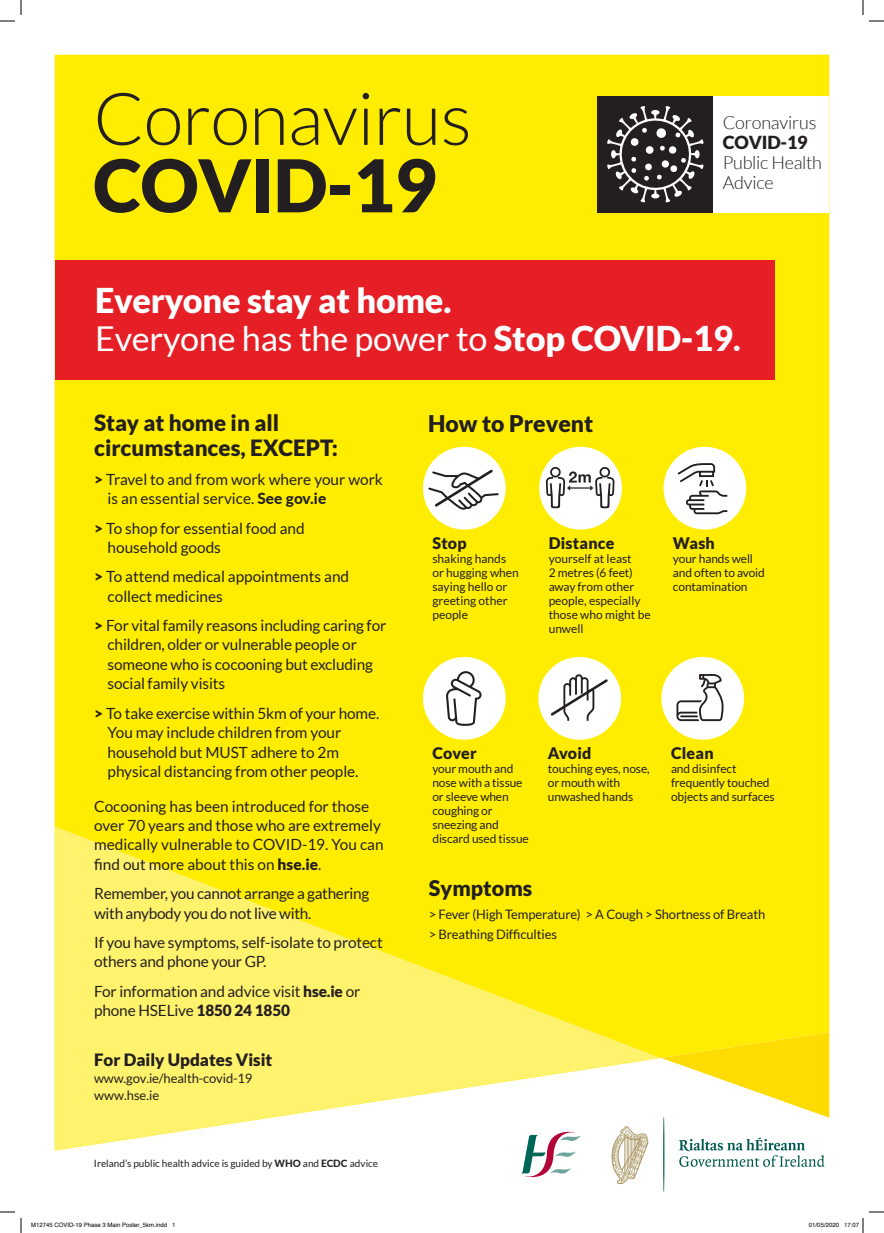
<style>
.page{position:relative;width:884px;height:1233px;background:#fff}
.page>*{position:absolute;margin:0;border:0;box-sizing:border-box;transform-origin:0 0}
.t1{font:300 72.8px "Lato";letter-spacing:-.01em;color:#231f20}
.t2{font:900 72.8px "Lato";letter-spacing:-.01em;color:#231f20}
.t3{font:900 34.2px/38px "Lato";letter-spacing:-.005em;color:#fff}
.t4{font:900 23px "Lato";color:#231f20}
.t5{font:900 22.4px/24.3px "Lato";color:#231f20}
.t6{font:900 21.5px "Lato";color:#231f20}
.t7{font:300 18px/20px "Lato";letter-spacing:-.01em;color:#231f20}
.t8{font:900 18px "Lato";letter-spacing:-.01em;color:#231f20}
.t9{font:900 17px "Lato";color:#231f20}
.t10{font:900 16px "Lato";letter-spacing:.015em;color:#231f20}
.t11{font:15.4px/19.5px "Lato";letter-spacing:-.01em;color:#231f20}
.t12{font:13px/17px "Lato";letter-spacing:-.01em;color:#231f20}
.t13{font:12px/14px "Lato";letter-spacing:-.01em;color:#231f20}
.t14{font:10px "Lato";color:#231f20}
.t15{font:6px "Helvetica";color:#000}
.s1{font-weight:400}
.s2{font-weight:800}
.s3{font-weight:900}
</style>
<div class="page">
<div style="left:55px;top:55px;width:774px;height:977px;background:#ffed01"></div>
<svg style="left:55px;top:826px;width:606px;height:324px;background:#fef158"></svg>
<svg style="left:521px;top:1128px;width:60px;height:50px"></svg>
<svg style="left:661px;top:1032px;width:168px;height:159px"></svg>
<svg style="left:611px;top:1126px;width:37px;height:58px"></svg>
<div style="left:597px;top:96px;width:116px;height:116px;background:#231f20"></div>
<div style="left:713px;top:96px;width:116px;height:116px;background:#fff"></div>
<svg style="left:607px;top:106px;width:96px;height:96px"></svg>
<div style="left:663px;top:447px;width:83px;height:82px;background:#fff;border-radius:50%"></div>
<svg style="left:678px;top:463px;width:49px;height:51px"></svg>
<div style="left:423px;top:657px;width:83px;height:82px;background:#fff;border-radius:50%"></div>
<svg style="left:446px;top:671px;width:36px;height:55px"></svg>
<div style="left:538px;top:657px;width:83px;height:82px;background:#fff;border-radius:50%"></div>
<svg style="left:551px;top:674px;width:57px;height:47px"></svg>
<div style="left:661px;top:657px;width:83px;height:82px;background:#fff;border-radius:50%"></div>
<svg style="left:676px;top:674px;width:47px;height:47px"></svg>
<div style="left:423px;top:447px;width:83px;height:82px;background:#fff;border-radius:50%"></div>
<svg style="left:428px;top:469px;width:71px;height:40px"></svg>
<div style="left:539px;top:447px;width:83px;height:82px;background:#fff;border-radius:50%"></div>
<svg style="left:546px;top:467px;width:68px;height:41px"></svg>
<div style="left:55px;top:260px;width:720px;height:120px;background:#e61e25"></div>
<svg style="left:0;top:1211px;width:15px;height:1px"></svg>
<svg style="left:869px;top:1211px;width:15px;height:1px"></svg>
<svg style="left:0;top:0;width:22px;height:22px"></svg>
<svg style="left:20px;top:1218px;width:2px;height:15px"></svg>
<svg style="left:862px;top:0;width:22px;height:22px"></svg>
<svg style="left:862px;top:1218px;width:2px;height:15px"></svg>
<h1 class="t1" style="left:93px;top:80px;width:380px">Coronavirus</h1>
<h1 class="t2" style="left:93px;top:143px;width:345px">COVID-19</h1>
<p class="t7" style="left:723px;top:113px;width:95px">Coronavirus</p>
<p class="t8" style="left:723px;top:132px;width:86px">COVID-19</p>
<p class="t7" style="left:723px;top:153px;width:101px">Public Health<br>Advice</p>
<h2 class="t3" style="left:95px;top:281px;width:647px">Everyone stay at home.<br><span class="s1">Everyone has the power to</span> Stop COVID-19<span class="s2">.</span></h2>
<h3 class="t5" style="left:94px;top:410px;width:245px">Stay at home in all circumstances, EXCEPT:</h3>
<p class="t11" style="left:108px;top:469px;width:277px;text-indent:-13px"><span class="s3">&gt;</span> Travel to and from work where your work is an essential service. <span class="s2">See gov.ie</span></p>
<p class="t11" style="left:108px;top:518px;width:199px;text-indent:-13px"><span class="s3">&gt;</span> To shop for essential food and household goods</p>
<p class="t11" style="left:108px;top:567px;width:243px;text-indent:-13px"><span class="s3">&gt;</span> To attend medical appointments and collect medicines</p>
<p class="t11" style="left:108px;top:615px;width:280px;text-indent:-13px"><span class="s3">&gt;</span> For vital family reasons including caring for children, older or vulnerable people or someone who is cocooning but excluding social family visits</p>
<p class="t11" style="left:108px;top:703px;width:273px;text-indent:-13px"><span class="s3">&gt;</span> To take exercise within 5km of your home.<br>You may include children from your household but MUST adhere to 2m physical distancing from other people.</p>
<p class="t11" style="left:94px;top:796px;width:291px">Cocooning has been introduced for those over 70 years and those who are extremely medically vulnerable to COVID-19. You can find out more about this on <span class="s3">hse.ie</span>.</p>
<p class="t11" style="left:94px;top:883px;width:277px">Remember, you cannot arrange a gathering with anybody you do not live with.</p>
<p class="t11" style="left:94px;top:932px;width:290px">If you have symptoms, self-isolate to protect others and phone your GP.</p>
<p class="t11" style="left:94px;top:981px;width:268px">For information and advice visit <span class="s3">hse.ie</span> or phone HSELive <span class="s3">1850 24 1850</span></p>
<p class="t9" style="left:94px;top:1050px;width:180px">For Daily Updates Visit</p>
<p class="t12" style="left:94px;top:1069px;width:160px">www.gov.ie/health-covid-19 www.hse.ie</p>
<p class="t14" style="left:94px;top:1157px;width:286px">Ireland’s public health advice is guided by <span class="s2">WHO</span> and <span class="s2">ECDC</span> advice</p>
<h3 class="t4" style="left:428px;top:410px;width:167px">How to Prevent</h3>
<p class="t10" style="left:432px;top:533px;width:36px">Stop</p>
<p class="t13" style="left:432px;top:551px;width:88px">shaking hands or hugging when saying hello or greeting other people</p>
<p class="t10" style="left:549px;top:533px;width:67px">Distance</p>
<p class="t13" style="left:549px;top:551px;width:103px">yourself at least<br>2 metres (6 feet) away from other people, especially those who might be unwell</p>
<p class="t10" style="left:673px;top:533px;width:43px">Wash</p>
<p class="t13" style="left:673px;top:551px;width:94px">your hands well and often to avoid contamination</p>
<p class="t10" style="left:432px;top:743px;width:46px">Cover</p>
<p class="t13" style="left:432px;top:761px;width:98px">your mouth and nose with a tissue or sleeve when coughing or sneezing and discard used tissue</p>
<p class="t10" style="left:548px;top:743px;width:45px">Avoid</p>
<p class="t13" style="left:548px;top:761px;width:103px">touching eyes, nose, or mouth with unwashed hands</p>
<p class="t10" style="left:671px;top:743px;width:44px">Clean</p>
<p class="t13" style="left:671px;top:761px;width:105px">and disinfect frequently touched objects and surfaces</p>
<h3 class="t6" style="left:429px;top:876px;width:105px">Symptoms</h3>
<p class="t12" style="left:429px;top:904px;width:338px;line-height:20px">&gt; Fever (High Temperature) &gt; A Cough &gt; Shortness of Breath &gt; Breathing Difficulties</p>
<p class="t15" style="left:31px;top:1220px;width:146px">M12745 COVID-19 Phase 3 Main Poster_5km.indd 1</p>
<p class="t15" style="left:809px;top:1220px;width:52px">01/05/2020 17:07</p>
</div>
